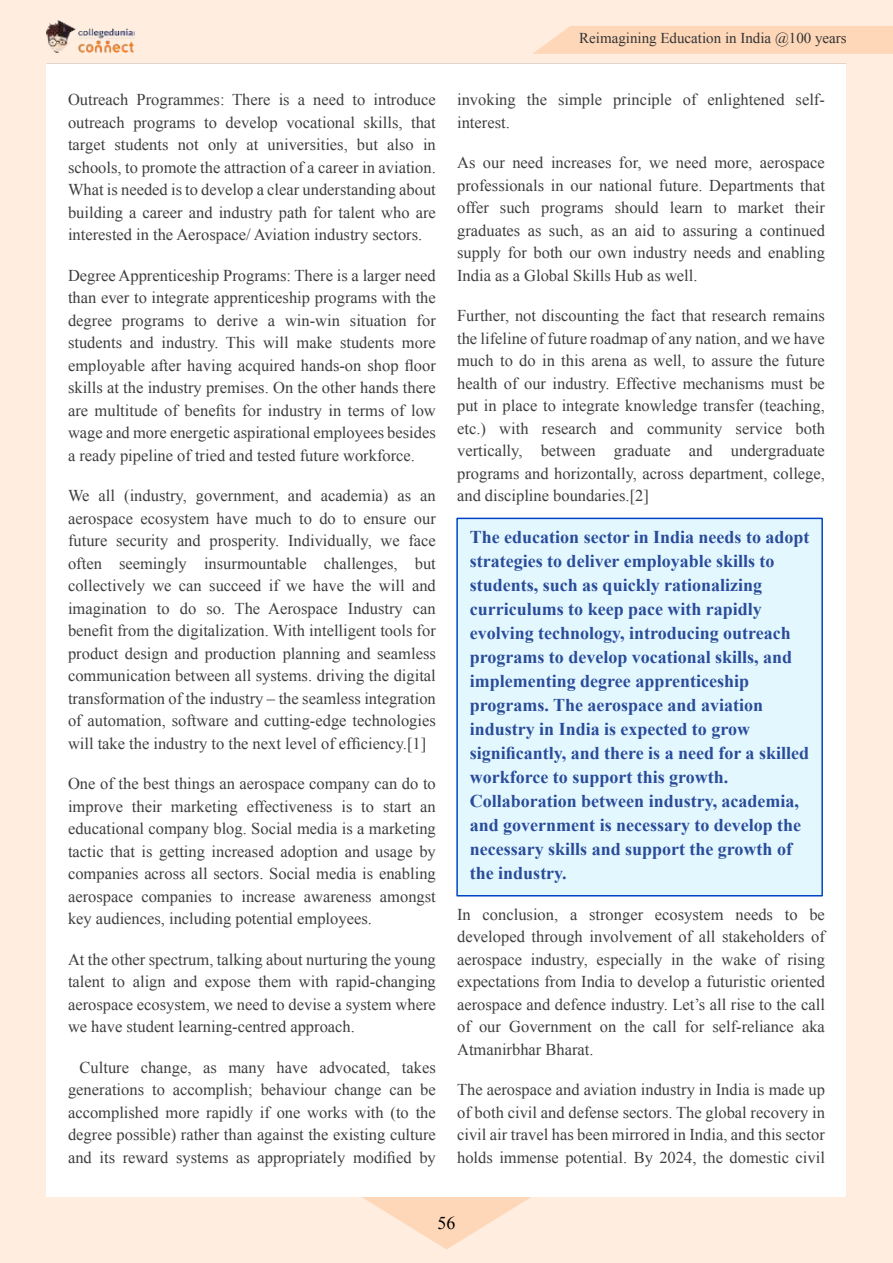
<style>
.page{position:relative;width:893px;height:1263px;background:#ffeddf}
.page>*{position:absolute;margin:0;border:0;box-sizing:border-box;transform-origin:0 0}
.t1{font:700 18px/24px "Times New Roman";color:#294c99}
.t2{font:18px "Times New Roman";color:#000}
.t3{font:16.5px/22.5px "Times New Roman";color:#3e3e3e;text-align:justify}
.t4{font:15px "Times New Roman";color:#333}
</style>
<div class="page">
<svg style="left:362px;top:1197px;width:169px;height:52px"></svg>
<img style="left:47px;top:20px;width:87px;height:32px">
<hr style="left:47px;top:1196px;width:799px;height:1px;background:#fff">
<div style="left:47px;top:64px;width:799px;height:1132px;background:#fff"></div>
<div style="left:533px;top:26px;width:360px;height:28px;background:#fed7b9"></div>
<div style="left:456px;top:518px;width:367px;height:378px;background:#e3f7ff;border:2px solid #0043c5"></div>
<p class="t3" style="left:68px;top:90px;width:369px">Outreach Programmes: There is a need to introduce outreach programs to develop vocational skills, that target students not only at universities, but also in schools, to promote the attraction of a career in aviation.<br>What is needed is to develop a clear understanding about building a career and industry path for talent who are interested in the Aerospace/ Aviation industry sectors.</p>
<p class="t3" style="left:68px;top:265px;width:369px">Degree Apprenticeship Programs: There is a larger need than ever to integrate apprenticeship programs with the degree programs to derive a win-win situation for students and industry. This will make students more employable after having acquired hands-on shop floor skills at the industry premises. On the other hands there are multitude of benefits for industry in terms of low wage and more energetic aspirational employees besides a ready pipeline of tried and tested future workforce.</p>
<p class="t3" style="left:68px;top:486px;width:369px">We all (industry, government, and academia) as an aerospace ecosystem have much to do to ensure our future security and prosperity. Individually, we face often seemingly insurmountable challenges, but collectively we can succeed if we have the will and imagination to do so. The Aerospace Industry can benefit from the digitalization. With intelligent tools for product design and production planning and seamless communication between all systems. driving the digital transformation of the industry – the seamless integration of automation, software and cutting-edge technologies will take the industry to the next level of efficiency.[1]</p>
<p class="t3" style="left:68px;top:774px;width:369px">One of the best things an aerospace company can do to improve their marketing effectiveness is to start an educational company blog. Social media is a marketing tactic that is getting increased adoption and usage by companies across all sectors. Social media is enabling aerospace companies to increase awareness amongst key audiences, including potential employees.</p>
<p class="t3" style="left:68px;top:949px;width:369px">At the other spectrum, talking about nurturing the young talent to align and expose them with rapid-changing aerospace ecosystem, we need to devise a system where we have student learning-centred approach.</p>
<p class="t3" style="left:68px;top:1057px;width:369px;text-indent:12px">Culture change, as many have advocated, takes generations to accomplish; behaviour change can be accomplished more rapidly if one works with (to the degree possible) rather than against the existing culture and its reward systems as appropriately modified by</p>
<p class="t4" style="left:579px;top:33px;width:269px">Reimagining Education in India @100 years</p>
<p class="t3" style="left:457px;top:90px;width:369px">invoking the simple principle of enlightened self&shy;interest.</p>
<p class="t3" style="left:457px;top:153px;width:369px">As our need increases for, we need more, aerospace professionals in our national future. Departments that offer such programs should learn to market their graduates as such, as an aid to assuring a continued supply for both our own industry needs and enabling India as a Global Skills Hub as well.</p>
<p class="t3" style="left:457px;top:306px;width:369px">Further, not discounting the fact that research remains the lifeline of future roadmap of any nation, and we have much to do in this arena as well, to assure the future health of our industry. Effective mechanisms must be put in place to integrate knowledge transfer (teaching, etc.) with research and community service both vertically, between graduate and undergraduate programs and horizontally, across department, college, and discipline boundaries.[2]</p>
<p class="t1" style="left:470px;top:527px;width:341px">The education sector in India needs to adopt strategies to deliver employable skills to students, such as quickly rationalizing curriculums to keep pace with rapidly evolving technology, introducing outreach programs to develop vocational skills, and implementing degree apprenticeship programs. The aerospace and aviation industry in India is expected to grow significantly, and there is a need for a skilled workforce to support this growth.<br>Collaboration between industry, academia, and government is necessary to develop the necessary skills and support the growth of the industry.</p>
<p class="t3" style="left:457px;top:904px;width:369px">In conclusion, a stronger ecosystem needs to be developed through involvement of all stakeholders of aerospace industry, especially in the wake of rising expectations from India to develop a futuristic oriented aerospace and defence industry. Let’s all rise to the call of our Government on the call for self-reliance aka Atmanirbhar Bharat.</p>
<p class="t3" style="left:457px;top:1080px;width:369px">The aerospace and aviation industry in India is made up of both civil and defense sectors. The global recovery in civil air travel has been mirrored in India, and this sector holds immense potential. By 2024, the domestic civil</p>
<p class="t2" style="left:437px;top:1217px;width:19px">56</p>
</div>
